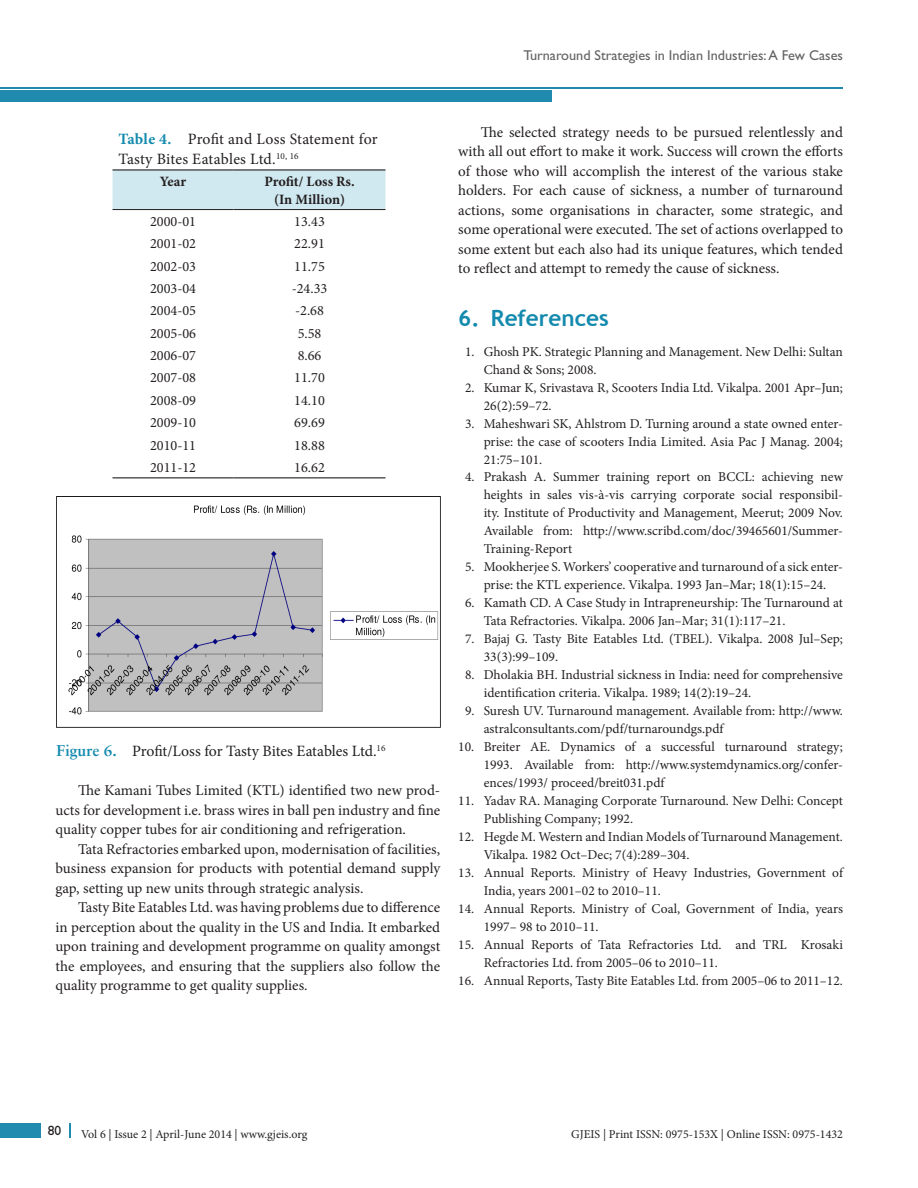
<style>
.page{position:relative;width:918px;height:1188px;background:#fff}
.page>*{position:absolute;margin:0;border:0;box-sizing:border-box;transform-origin:0 0}
.t1{font:700 22.5px "Trebuchet MS";color:#138aae}
.t2{font:15.75px/20.2px "Minion Pro";letter-spacing:.005em;color:#231f20}
.t3{font:15px/19.5px "Minion Pro";color:#231f20;text-align:justify}
.t4{font:14.25px "Minion Pro";color:#231f20}
.t5{font:14.25px "Gill Sans";color:#636366}
.t6{font:700 14.25px/17.2px "Minion Pro";color:#231f20;text-align:center}
.t7{font:13.5px/18px "Minion Pro";color:#231f20}
.t8{font:13.5px "Gill Sans";color:#231f20}
.t9{font:12px "Minion Pro";color:#231f20}
.s1{font-weight:700;color:#138aae}
.s2{font-family:"Sabon LT Std";font-weight:700;color:#138aae}
</style>
<div class="page">
<div style="left:0;top:1124px;width:40px;height:14px;background:#208baf"></div>
<svg style="left:69px;top:1124px;width:1px;height:14px"></svg>
<hr style="left:0;top:87px;width:843px;height:1px;background:#208baf">
<div style="left:0;top:90px;width:552px;height:12px;background:#208baf"></div>
<div style="left:112px;top:171px;width:274px;height:38px;background:#d0e8ef"></div>
<hr style="left:112px;top:169px;width:122px;height:2px;background:#231f20">
<hr style="left:234px;top:169px;width:152px;height:2px;background:#231f20">
<hr style="left:112px;top:209px;width:122px;height:1px;background:#231f20">
<hr style="left:234px;top:209px;width:152px;height:1px;background:#231f20">
<hr style="left:112px;top:477px;width:122px;height:1px;background:#231f20">
<hr style="left:234px;top:477px;width:152px;height:1px;background:#231f20">
<img style="left:57px;top:496px;width:384px;height:232px">
<p class="t5" style="left:523px;top:47px;width:321px">Turnaround Strategies in Indian Industries: A Few Cases</p>
<p class="t2" style="left:118px;top:129px;width:261px"><span class="s1">Table 4.</span> Profit and Loss Statement for<br>Tasty Bites Eatables Ltd.<sup>10,</sup> <sup>16</sup></p>
<p class="t6" style="left:160px;top:173px;width:28px">Year</p>
<p class="t6" style="left:264px;top:173px;width:92px">Profit/ Loss Rs. (In Million)</p>
<p class="t4" style="left:150px;top:212px;width:48px">2000-01</p>
<p class="t4" style="left:294px;top:212px;width:32px">13.43</p>
<p class="t4" style="left:150px;top:234px;width:48px">2001-02</p>
<p class="t4" style="left:294px;top:234px;width:32px">22.91</p>
<p class="t4" style="left:150px;top:257px;width:48px">2002-03</p>
<p class="t4" style="left:294px;top:257px;width:32px">11.75</p>
<p class="t4" style="left:150px;top:279px;width:48px">2003-04</p>
<p class="t4" style="left:292px;top:279px;width:37px">-24.33</p>
<p class="t4" style="left:150px;top:301px;width:48px">2004-05</p>
<p class="t4" style="left:295px;top:301px;width:30px">-2.68</p>
<p class="t4" style="left:150px;top:324px;width:48px">2005-06</p>
<p class="t4" style="left:298px;top:324px;width:25px">5.58</p>
<p class="t4" style="left:150px;top:346px;width:48px">2006-07</p>
<p class="t4" style="left:298px;top:346px;width:25px">8.66</p>
<p class="t4" style="left:150px;top:368px;width:48px">2007-08</p>
<p class="t4" style="left:294px;top:368px;width:32px">11.70</p>
<p class="t4" style="left:150px;top:391px;width:48px">2008-09</p>
<p class="t4" style="left:294px;top:391px;width:32px">14.10</p>
<p class="t4" style="left:150px;top:413px;width:48px">2009-10</p>
<p class="t4" style="left:294px;top:413px;width:32px">69.69</p>
<p class="t4" style="left:150px;top:435px;width:48px">2010-11</p>
<p class="t4" style="left:294px;top:435px;width:32px">18.88</p>
<p class="t4" style="left:150px;top:458px;width:48px">2011-12</p>
<p class="t4" style="left:294px;top:458px;width:32px">16.62</p>
<p class="t2" style="left:57px;top:741px;width:330px"><span class="s2">Figure 6.</span> Profit/Loss for Tasty Bites Eatables Ltd.<sup>16</sup></p>
<p class="t3" style="left:56px;top:781px;width:386px;text-indent:22px">The Kamani Tubes Limited (KTL) identified two new prod&shy;ucts for development i.e. brass wires in ball pen industry and fine quality copper tubes for air conditioning and refrigeration.</p>
<p class="t3" style="left:56px;top:839px;width:386px;text-indent:22px">Tata Refractories embarked upon, modernisation of facilities, business expansion for products with potential demand supply gap, setting up new units through strategic analysis.</p>
<p class="t3" style="left:56px;top:898px;width:386px;text-indent:22px">Tasty Bite Eatables Ltd. was having problems due to difference in perception about the quality in the US and India. It embarked upon training and development programme on quality amongst the employees, and ensuring that the suppliers also follow the quality programme to get quality supplies.</p>
<p class="t3" style="left:458px;top:122px;width:386px;text-indent:22px">The selected strategy needs to be pursued relentlessly and with all out effort to make it work. Success will crown the efforts of those who will accomplish the interest of the various stake holders. For each cause of sickness, a number of turnaround actions, some organisations in character, some strategic, and some operational were executed. The set of actions overlapped to some extent but each also had its unique features, which tended to reflect and attempt to remedy the cause of sickness.</p>
<h1 class="t1" style="left:458px;top:303px;width:152px">6. References</h1>
<p class="t7" style="left:484px;top:342px;width:361px;text-indent:-19px">1. Ghosh PK. Strategic Planning and Management. New Delhi: Sultan<br>Chand &amp; Sons; 2008.</p>
<p class="t7" style="left:484px;top:378px;width:361px;text-indent:-19px">2. Kumar K, Srivastava R, Scooters India Ltd. Vikalpa. 2001 Apr–Jun;<br>26(2):59–72.</p>
<p class="t7" style="left:484px;top:414px;width:361px;text-align:justify;text-indent:-19px">3. Maheshwari SK, Ahlstrom D. Turning around a state owned enter&shy;prise: the case of scooters India Limited. Asia Pac J Manag. 2004; 21:75–101.</p>
<p class="t7" style="left:484px;top:468px;width:361px;text-align:justify;text-indent:-19px">4. Prakash A. Summer training report on BCCL: achieving new heights in sales vis-à-vis carrying corporate social responsibil&shy;ity. Institute of Productivity and Management, Meerut; 2009 Nov.<br>Available from: http://www.scribd.com/doc/39465601/Summer-Training-Report</p>
<p class="t7" style="left:465px;top:558px;width:380px;text-align:center">5. Mookherjee S. Workers’ cooperative and turnaround of a sick enter&shy;prise: the KTL experience. Vikalpa. 1993 Jan–Mar; 18(1):15–24.</p>
<p class="t7" style="left:484px;top:594px;width:361px;text-indent:-19px">6. Kamath CD. A Case Study in Intrapreneurship: The Turnaround at<br>Tata Refractories. Vikalpa. 2006 Jan–Mar; 31(1):117–21.</p>
<p class="t7" style="left:484px;top:630px;width:361px;text-indent:-19px">7. Bajaj G. Tasty Bite Eatables Ltd. (TBEL). Vikalpa. 2008 Jul–Sep;<br>33(3):99–109.</p>
<p class="t7" style="left:484px;top:666px;width:361px;text-indent:-19px">8. Dholakia BH. Industrial sickness in India: need for comprehensive identification criteria. Vikalpa. 1989; 14(2):19–24.</p>
<p class="t7" style="left:484px;top:702px;width:361px;text-indent:-19px">9. Suresh UV. Turnaround management. Available from: http://www. astralconsultants.com/pdf/turnaroundgs.pdf</p>
<p class="t7" style="left:484px;top:738px;width:361px;text-align:justify;text-indent:-26px">10. Breiter AE. Dynamics of a successful turnaround strategy; 1993. Available from: http://www.systemdynamics.org/confer&shy;ences/1993/ proceed/breit031.pdf</p>
<p class="t7" style="left:484px;top:792px;width:361px;text-indent:-26px">11. Yadav RA. Managing Corporate Turnaround. New Delhi: Concept<br>Publishing Company; 1992.</p>
<p class="t7" style="left:484px;top:828px;width:361px;text-indent:-26px">12. Hegde M. Western and Indian Models of Turnaround Management.<br>Vikalpa. 1982 Oct–Dec; 7(4):289–304.</p>
<p class="t7" style="left:484px;top:864px;width:361px;text-indent:-26px">13. Annual Reports. Ministry of Heavy Industries, Government of<br>India, years 2001–02 to 2010–11.</p>
<p class="t7" style="left:484px;top:900px;width:361px;text-indent:-26px">14. Annual Reports. Ministry of Coal, Government of India, years<br>1997– 98 to 2010–11.</p>
<p class="t7" style="left:484px;top:936px;width:361px;text-indent:-26px">15. Annual Reports of Tata Refractories Ltd. and TRL Krosaki<br>Refractories Ltd. from 2005–06 to 2010–11.</p>
<p class="t7" style="left:458px;top:972px;width:386px">16. Annual Reports, Tasty Bite Eatables Ltd. from 2005–06 to 2011–12.</p>
<p class="t8" style="left:48px;top:1123px;width:15px">80</p>
<p class="t9" style="left:81px;top:1126px;width:228px">Vol 6 | Issue 2 | April-June 2014 | www.gjeis.org</p>
<p class="t9" style="left:571px;top:1126px;width:273px">GJEIS | Print ISSN: 0975-153X | Online ISSN: 0975-1432</p>
</div>
